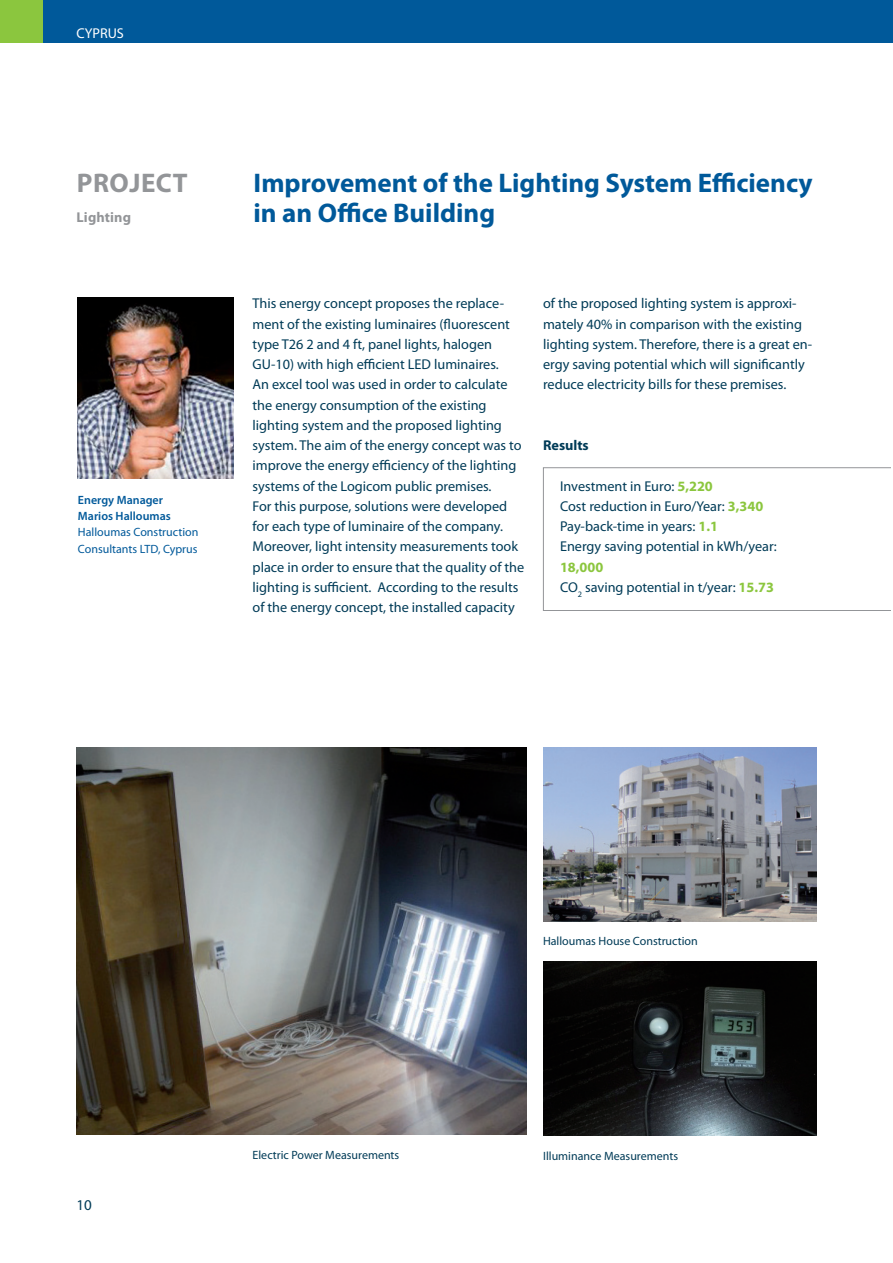
<style>
.page{position:relative;width:893px;height:1263px;background:#fff}
.page>*{position:absolute;margin:0;border:0;box-sizing:border-box;transform-origin:0 0}
.t1{font:700 27px "Myriad Pro";color:#00599a}
.t2{font:700 27px "Myriad Pro";color:#939598}
.t3{font:15px "Myriad Pro";color:#003b57}
.t4{font:14.25px/20.2px "Myriad Pro";color:#003b57}
.t5{font:700 14.25px "Myriad Pro";letter-spacing:.01em;color:#939598}
.t6{font:700 14.25px "Myriad Pro";color:#003b57}
.t7{font:14.25px "Myriad Pro";color:#fff}
.t8{font:12px "Myriad Pro";color:#003b57}
.t9{font:12px/17.1px "Myriad Pro";color:#00599a}
.t10{font:600 12px/15.8px "Myriad Pro";color:#00599a}
.s1{font-weight:700;color:#8bc63e}
</style>
<div class="page">
<div style="left:38px;top:0;width:855px;height:43px;background:#00599a"></div>
<div style="left:0;top:0;width:43px;height:43px;background:#8bc63e"></div>
<svg style="left:543px;top:467px;width:348px;height:144px"></svg>
<img style="left:543px;top:961px;width:273px;height:174px">
<img style="left:78px;top:298px;width:156px;height:180px">
<img style="left:77px;top:747px;width:449px;height:387px">
<img style="left:543px;top:747px;width:273px;height:174px">
<p class="t7" style="left:77px;top:24px;width:49px">CYPRUS</p>
<h1 class="t2" style="left:77px;top:166px;width:112px">Project</h1>
<h1 class="t1" style="left:254px;top:166px;width:561px">Improvement of the Lighting System Efficiency</h1>
<p class="t5" style="left:77px;top:208px;width:56px">Lighting</p>
<h1 class="t1" style="left:254px;top:196px;width:243px">in an Office Building</h1>
<p class="t10" style="left:78px;top:492px;width:94px">Energy Manager<br>Marios Halloumas</p>
<p class="t9" style="left:78px;top:523px;width:122px">Halloumas Construction<br>Consultants LTD, Cyprus</p>
<p class="t4" style="left:253px;top:293px;width:273px">This energy concept proposes the replace&shy;ment of the existing luminaires (fluorescent type T26 2 and 4 ft, panel lights, halogen GU-10) with high efficient LED luminaires.<br>An excel tool was used in order to calculate the energy consumption of the existing lighting system and the proposed lighting system. The aim of the energy concept was to improve the energy efficiency of the lighting systems of the Logicom public premises.<br>For this purpose, solutions were developed for each type of luminaire of the company.<br>Moreover, light intensity measurements took place in order to ensure that the quality of the lighting is sufficient. According to the results of the energy concept, the installed capacity</p>
<p class="t4" style="left:543px;top:293px;width:271px">of the proposed lighting system is approxi&shy;mately 40% in comparison with the existing lighting system. Therefore, there is a great en&shy;ergy saving potential which will significantly reduce electricity bills for these premises.</p>
<p class="t6" style="left:543px;top:436px;width:47px">Results</p>
<p class="t4" style="left:560px;top:475px;width:218px">Investment in Euro: <span class="s1">5,220<br></span>Cost reduction in Euro/Year: <span class="s1">3,340<br></span>Pay-back-time in years: <span class="s1">1.1<br></span>Energy saving potential in kWh/year:</p>
<p class="t4" style="left:560px;top:556px;width:215px"><span class="s1">18,000<br></span>CO<sub>2</sub> saving potential in t/year: <span class="s1">15.73</span></p>
<p class="t3" style="left:77px;top:1196px;width:17px">10</p>
<p class="t8" style="left:253px;top:1148px;width:148px">Electric Power Measurements</p>
<p class="t8" style="left:543px;top:933px;width:156px">Halloumas House Construction</p>
<p class="t8" style="left:543px;top:1149px;width:137px">Illuminance Measurements</p>
</div>
